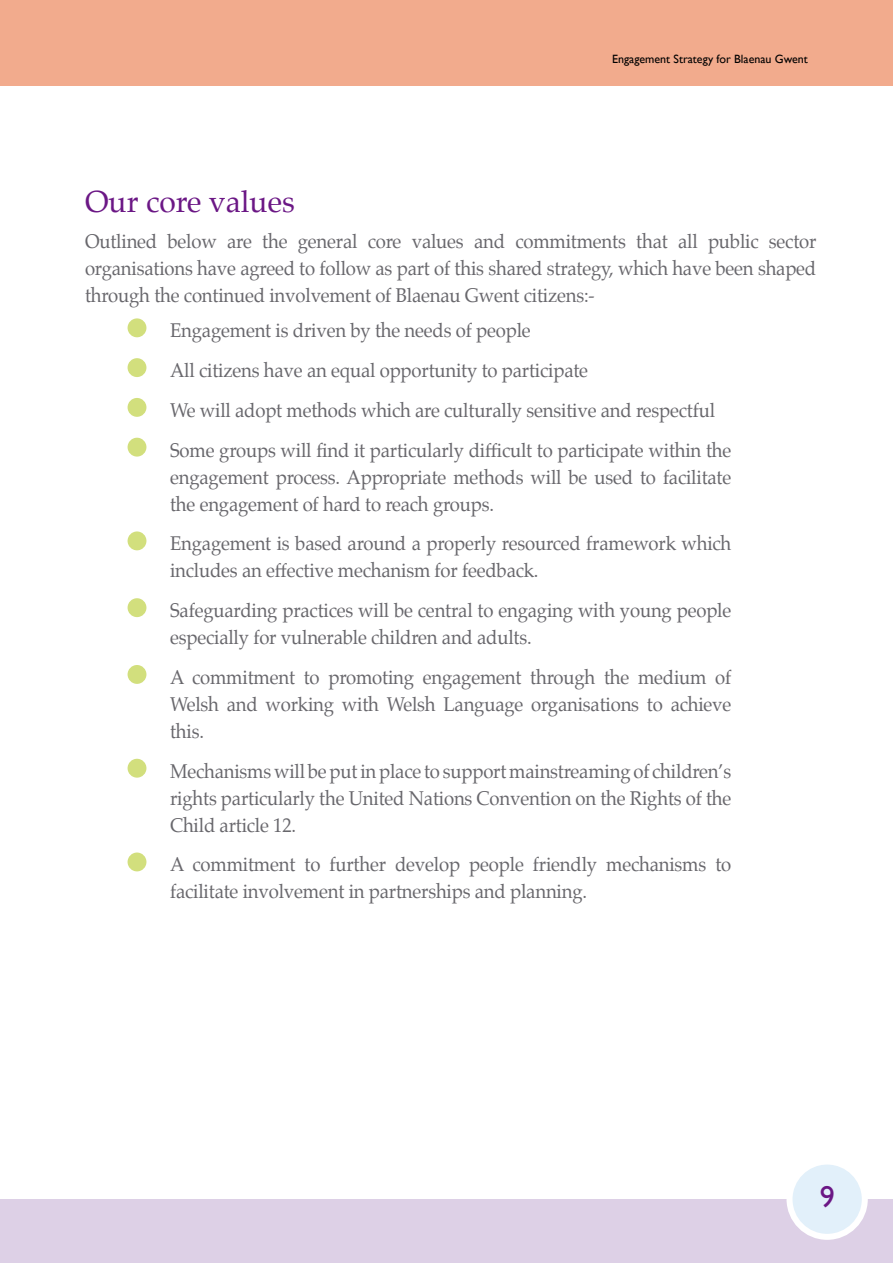
<style>
.page{position:relative;width:893px;height:1263px;background:#fff}
.page>*{position:absolute;margin:0;border:0;box-sizing:border-box;transform-origin:0 0}
.t1{font:30px "Palatino";color:#6b1785}
.t2{font:30px "Gill Sans";color:#6b1785}
.t3{font:19.5px/27px "Palatino";letter-spacing:-.01em;color:#68676c;scale:.95 1}
.t4{font:12px "Gill Sans";color:#000}
</style>
<div class="page">
<div style="left:0;top:0;width:893px;height:85px;background:#f2ab8d"></div>
<div style="left:0;top:1199px;width:893px;height:64px;background:#ddd0e6"></div>
<div style="left:789px;top:1161px;width:76px;height:76px;background:#e2f0fa;border-radius:50%"></div>
<div style="left:786px;top:1158px;width:82px;height:82px;border:6px solid #fff;border-radius:50%"></div>
<div style="left:128px;top:318px;width:18px;height:19px;background:#d2df7d;border-radius:50%"></div>
<div style="left:128px;top:358px;width:18px;height:19px;background:#d2df7d;border-radius:50%"></div>
<div style="left:128px;top:398px;width:18px;height:19px;background:#d2df7d;border-radius:50%"></div>
<div style="left:128px;top:438px;width:18px;height:19px;background:#d2df7d;border-radius:50%"></div>
<div style="left:128px;top:531px;width:18px;height:19px;background:#d2df7d;border-radius:50%"></div>
<div style="left:128px;top:598px;width:18px;height:19px;background:#d2df7d;border-radius:50%"></div>
<div style="left:128px;top:665px;width:18px;height:19px;background:#d2df7d;border-radius:50%"></div>
<div style="left:128px;top:759px;width:18px;height:19px;background:#d2df7d;border-radius:50%"></div>
<div style="left:128px;top:852px;width:18px;height:19px;background:#d2df7d;border-radius:50%"></div>
<p class="t4" style="left:612px;top:52px;width:197px">Engagement Strategy for Blaenau Gwent</p>
<h1 class="t1" style="left:85px;top:177px;width:211px">Our core values</h1>
<p class="t3" style="left:85px;top:228px;width:771px;text-align:justify">Outlined below are the general core values and commitments that all public sector organisations have agreed to follow as part of this shared strategy, which have been shaped through the continued involvement of Blaenau Gwent citizens:-</p>
<p class="t3" style="left:170px;top:311px;width:592px;line-height:39.8px">Engagement is driven by the needs of people<br>All citizens have an equal opportunity to participate<br>We will adopt methods which are culturally sensitive and respectful Some groups will find it particularly difficult to participate within the</p>
<p class="t3" style="left:170px;top:463px;width:592px">engagement process. Appropriate methods will be used to facilitate the engagement of hard to reach groups.</p>
<p class="t3" style="left:170px;top:530px;width:592px">Engagement is based around a properly resourced framework which includes an effective mechanism for feedback.</p>
<p class="t3" style="left:170px;top:597px;width:592px">Safeguarding practices will be central to engaging with young people especially for vulnerable children and adults.</p>
<p class="t3" style="left:170px;top:664px;width:592px;text-align:justify">A commitment to promoting engagement through the medium of Welsh and working with Welsh Language organisations to achieve this.</p>
<p class="t3" style="left:170px;top:757px;width:592px;text-align:justify">Mechanisms will be put in place to support mainstreaming of children’s rights particularly the United Nations Convention on the Rights of the Child article 12.</p>
<p class="t3" style="left:170px;top:851px;width:592px">A commitment to further develop people friendly mechanisms to facilitate involvement in partnerships and planning.</p>
<h1 class="t2" style="left:820px;top:1180px;width:16px">9</h1>
</div>
